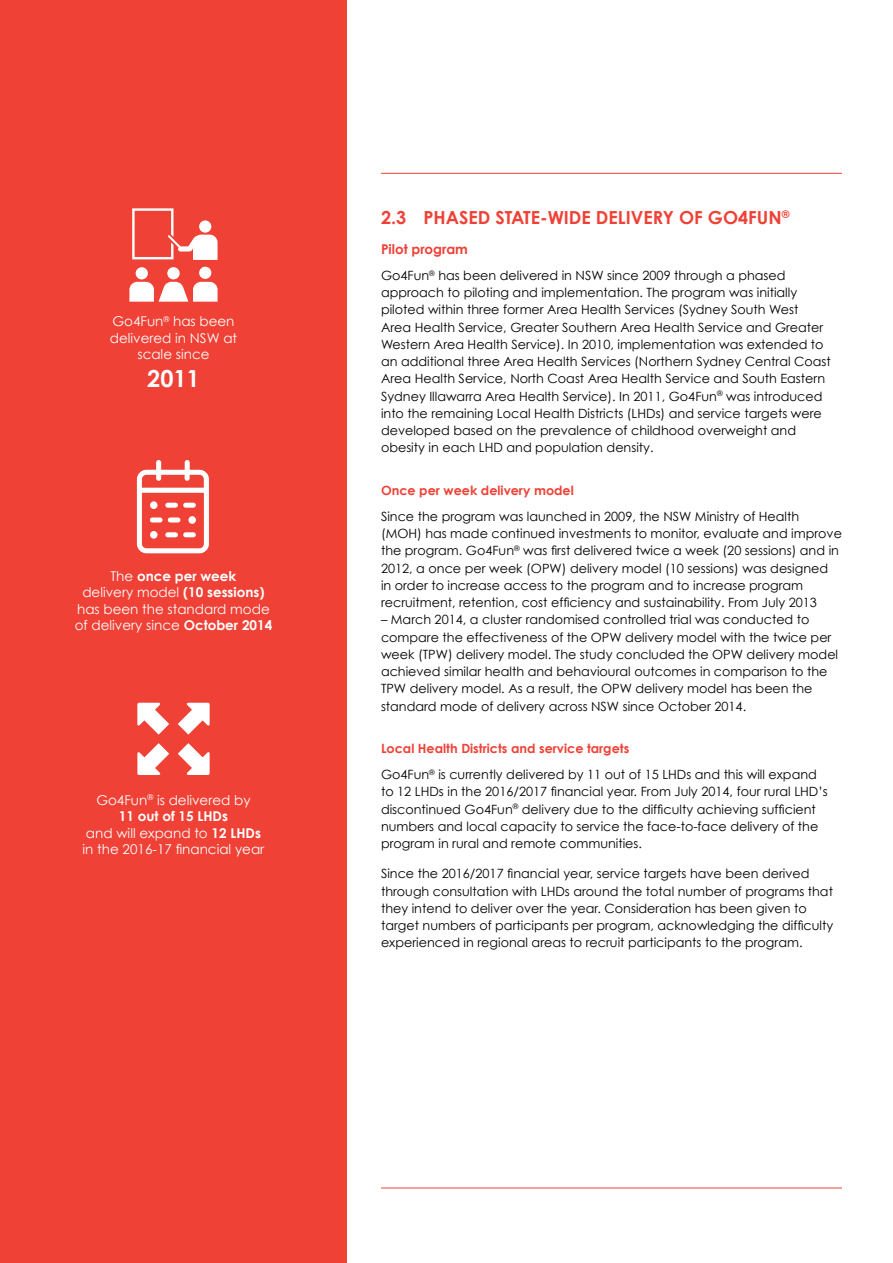
<style>
.page{position:relative;width:893px;height:1263px;background:#fff}
.page>*{position:absolute;margin:0;border:0;box-sizing:border-box;transform-origin:0 0}
.t1{font:700 23.55px "Century Gothic";color:#fff}
.t2{font:700 18px "Century Gothic";color:#ef4136}
.t3{font:13.5px/16.5px "Century Gothic";color:#fff;text-align:center}
.t4{font:700 13.5px "Century Gothic";color:#ef4136}
.t5{font:12.75px/17.2px "Century Gothic";color:#000}
.t6{font:700 12.75px "Century Gothic";color:#ef4136}
.s1{font-weight:700}
.s2{font-weight:700;color:#ef4136}
</style>
<div class="page">
<hr style="left:381px;top:173px;width:461px;height:1px;background:#ef4136">
<div style="left:0;top:0;width:347px;height:1263px;background:#ef4136"></div>
<svg style="left:137px;top:703px;width:32px;height:32px"></svg>
<svg style="left:137px;top:743px;width:32px;height:32px"></svg>
<svg style="left:178px;top:743px;width:32px;height:32px"></svg>
<svg style="left:178px;top:703px;width:32px;height:32px"></svg>
<svg style="left:137px;top:460px;width:72px;height:93px"></svg>
<div style="left:188px;top:516px;width:8px;height:8px;background:#fff;border-radius:50%"></div>
<div style="left:150px;top:517px;width:13px;height:5px;background:#fff;border-radius:3px"></div>
<div style="left:168px;top:517px;width:12px;height:5px;background:#fff;border-radius:3px"></div>
<div style="left:150px;top:501px;width:7px;height:8px;background:#fff;border-radius:50%"></div>
<div style="left:165px;top:503px;width:13px;height:5px;background:#fff;border-radius:3px"></div>
<div style="left:183px;top:503px;width:13px;height:5px;background:#fff;border-radius:3px"></div>
<div style="left:150px;top:531px;width:7px;height:8px;background:#fff;border-radius:50%"></div>
<div style="left:165px;top:532px;width:13px;height:5px;background:#fff;border-radius:3px"></div>
<div style="left:183px;top:532px;width:13px;height:5px;background:#fff;border-radius:3px"></div>
<div style="left:136px;top:267px;width:12px;height:12px;background:#fff;border-radius:50%"></div>
<div style="left:199px;top:267px;width:12px;height:12px;background:#fff;border-radius:50%"></div>
<div style="left:167px;top:267px;width:13px;height:12px;background:#fff;border-radius:50%"></div>
<svg style="left:129px;top:282px;width:89px;height:20px"></svg>
<svg style="left:132px;top:208px;width:86px;height:52px"></svg>
<hr style="left:381px;top:1187px;width:461px;height:1px;background:#ef4136">
<p class="t3" style="left:110px;top:313px;width:129px">Go4Fun<sup>®</sup> has been delivered in NSW at scale since</p>
<h1 class="t1" style="left:147px;top:364px;width:54px">2011</h1>
<p class="t3" style="left:75px;top:567px;width:199px">The <span class="s1">once per week<br></span>delivery model <span class="s1">(10 sessions) </span>has been the standard mode of delivery since <span class="s1">October 2014</span></p>
<p class="t3" style="left:83px;top:791px;width:183px">Go4Fun<sup>®</sup> is delivered by<br><span class="s1">11 out of 15 LHDs<br></span>and will expand to <span class="s1">12 LHDs </span>in the 2016-17 financial year</p>
<h2 class="t2" style="left:381px;top:206px;width:410px">2.3 PHASED STATE-WIDE DELIVERY OF GO4FUN<sup>®</sup></h2>
<p class="t4" style="left:381px;top:241px;width:88px">Pilot program</p>
<p class="t5" style="left:381px;top:266px;width:451px">Go4Fun<sup>®</sup> has been delivered in NSW since 2009 through a phased approach to piloting and implementation. The program was initially piloted within three former Area Health Services (Sydney South West Area Health Service, Greater Southern Area Health Service and Greater Western Area Health Service). In 2010, implementation was extended to an additional three Area Health Services (Northern Sydney Central Coast Area Health Service, North Coast Area Health Service and South Eastern Sydney Illawarra Area Health Service). In 2011, Go4Fun<sup>®</sup> was introduced into the remaining Local Health Districts (LHDs) and service targets were developed based on the prevalence of childhood overweight and obesity in each LHD and population density.</p>
<p class="t6" style="left:381px;top:482px;width:194px">Once per week delivery model</p>
<p class="t5" style="left:381px;top:507px;width:462px">Since the program was launched in 2009, the NSW Ministry of Health (MOH) has made continued investments to monitor, evaluate and improve the program. Go4Fun<sup>®</sup> was first delivered twice a week (20 sessions) and in 2012, a once per week (OPW) delivery model (10 sessions) was designed<br>in order to increase access to the program and to increase program recruitment, retention, cost efficiency and sustainability. From July 2013</p>
<p class="t5" style="left:381px;top:611px;width:459px">– March 2014, a cluster randomised controlled trial was conducted to compare the effectiveness of the OPW delivery model with the twice per week (TPW) delivery model. The study concluded the OPW delivery model achieved similar health and behavioural outcomes in comparison to the TPW delivery model. As a result, the OPW delivery model has been the standard mode of delivery across NSW since October 2014.</p>
<p class="t5" style="left:381px;top:736px;width:437px;line-height:25.8px"><span class="s2">Local Health Districts and service targets<br></span>Go4Fun<sup>®</sup> is currently delivered by 11 out of 15 LHDs and this will expand</p>
<p class="t5" style="left:381px;top:783px;width:448px">to 12 LHDs in the 2016/2017 financial year. From July 2014, four rural LHD’s discontinued Go4Fun<sup>®</sup> delivery due to the difficulty achieving sufficient numbers and local capacity to service the face-to-face delivery of the program in rural and remote communities.</p>
<p class="t5" style="left:381px;top:865px;width:454px">Since the 2016/2017 financial year, service targets have been derived through consultation with LHDs around the total number of programs that they intend to deliver over the year. Consideration has been given to target numbers of participants per program, acknowledging the difficulty experienced in regional areas to recruit participants to the program.</p>
</div>
